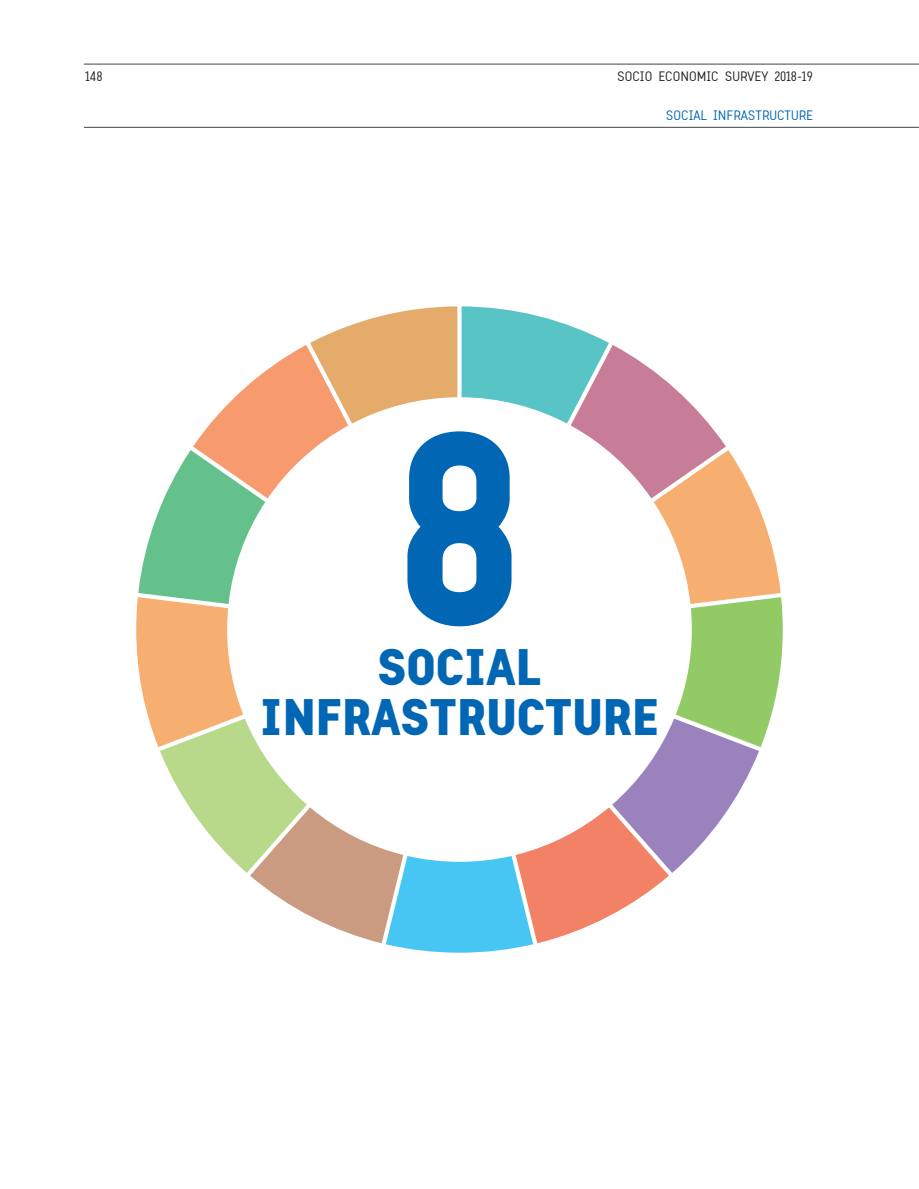
<style>
.page{position:relative;width:919px;height:1189px;background:#fff}
.page>*{position:absolute;margin:0;border:0;box-sizing:border-box;transform-origin:0 0}
.t1{font:700 240.15px "TWS Savory";color:#0166b3}
.t2{font:700 45px "TWS Savory";color:#0166b3}
.t3{font:300 12px "TWS Savory";color:#231f20}
.t4{font:300 12px "TWS Savory";color:#0166b3}
</style>
<div class="page">
<hr style="left:84px;top:63px;width:834px;height:2px;background:#57585a">
<hr style="left:84px;top:127px;width:834px;height:1px;background:#57585a">
<svg style="left:136px;top:306px;width:646px;height:646px"></svg>
<p class="t3" style="left:85px;top:68px;width:19px">148</p>
<p class="t3" style="left:616px;top:68px;width:197px">SOCIO ECONOMIC SURVEY 2018-19</p>
<p class="t4" style="left:665px;top:107px;width:148px">SOCIAL INFRASTRUCTURE</p>
<p class="t1" style="left:398px;top:357px;width:124px">8</p>
<p class="t2" style="left:377px;top:635px;width:165px">SOCIAL</p>
<p class="t2" style="left:260px;top:684px;width:400px">INFRASTRUCTURE</p>
</div>
